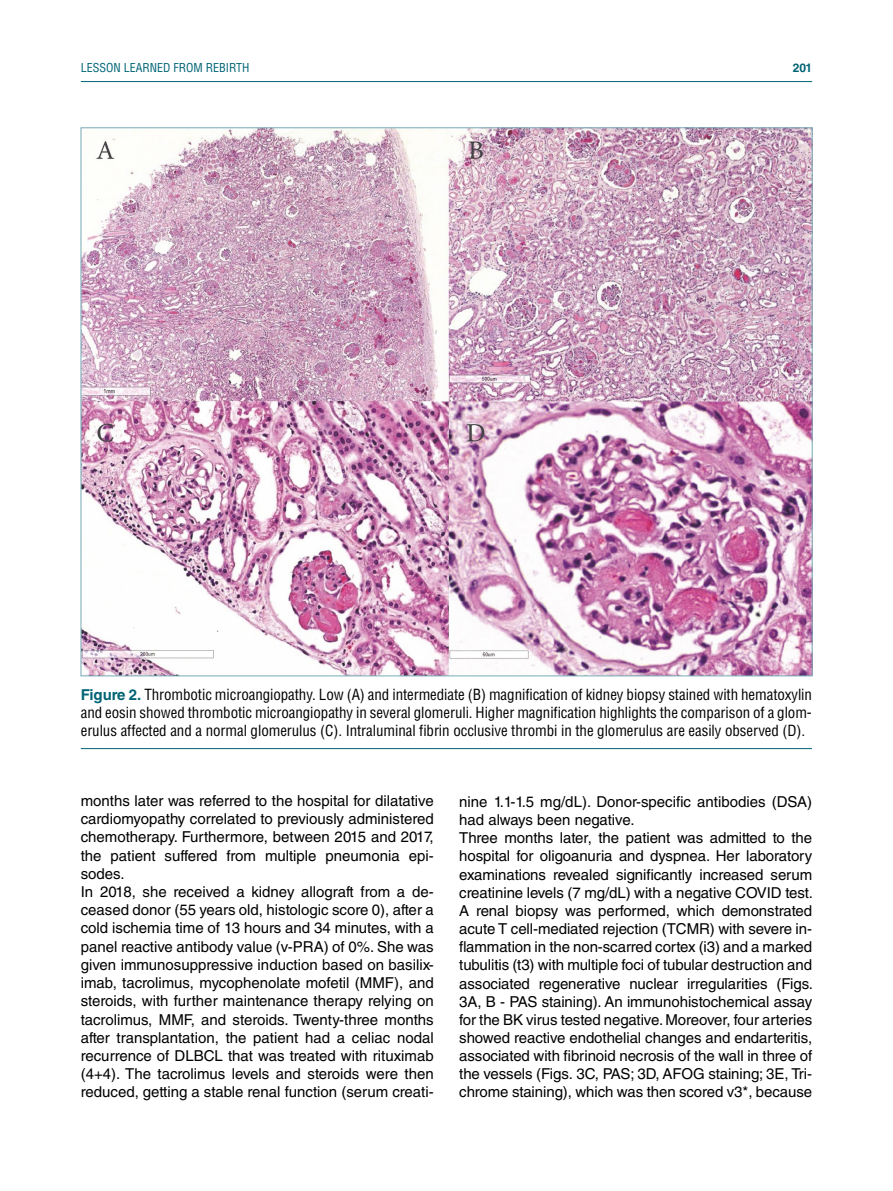
<style>
.page{position:relative;width:893px;height:1191px;background:#fff}
.page>*{position:absolute;margin:0;border:0;box-sizing:border-box;transform-origin:0 0}
.t1{font:15px/18.1px "Helvetica LT Std";letter-spacing:-.005em;color:#000}
.t2{font:condensed 15px/18px "Helvetica LT Std";letter-spacing:-.005em;color:#000;text-align:justify}
.t3{font:condensed 12px "Helvetica LT Std";color:#006475}
.t4{font:700 12px "Helvetica LT Std";color:#006475}
.s1{font-weight:700;font-stretch:normal;color:#006475}
</style>
<div class="page">
<hr style="left:81px;top:81px;width:731px;height:1px;background:#006475">
<img style="left:83px;top:130px;width:727px;height:544px">
<hr style="left:81px;top:748px;width:731px;height:1px;background:#006475">
<p class="t3" style="left:81px;top:61px;width:170px">LESSON LEARNED FROM REBIRTH</p>
<p class="t4" style="left:793px;top:61px;width:21px">201</p>
<p class="t2" style="left:81px;top:685px;width:733px"><span class="s1">Figure 2.</span> Thrombotic microangiopathy. Low (A) and intermediate (B) magnification of kidney biopsy stained with hematoxylin and eosin showed thrombotic microangiopathy in several glomeruli. Higher magnification highlights the comparison of a glom&shy;erulus affected and a normal glomerulus (C). Intraluminal fibrin occlusive thrombi in the glomerulus are easily observed (D).</p>
<p class="t1" style="left:81px;top:791px;width:354px">months later was referred to the hospital for dilatative cardiomyopathy correlated to previously administered chemotherapy. Furthermore, between 2015 and 2017, the patient suffered from multiple pneumonia epi&shy;sodes.<br>In 2018, she received a kidney allograft from a de&shy;ceased donor (55 years old, histologic score 0), after a cold ischemia time of 13 hours and 34 minutes, with a panel reactive antibody value (v-PRA) of 0%. She was given immunosuppressive induction based on basilix&shy;imab, tacrolimus, mycophenolate mofetil (MMF), and steroids, with further maintenance therapy relying on tacrolimus, MMF, and steroids. Twenty-three months after transplantation, the patient had a celiac nodal recurrence of DLBCL that was treated with rituximab (4+4). The tacrolimus levels and steroids were then reduced, getting a stable renal function (serum creati-</p>
<p class="t1" style="left:459px;top:792px;width:355px">nine 1.1-1.5 mg/dL). Donor-specific antibodies (DSA) had always been negative.<br>Three months later, the patient was admitted to the hospital for oligoanuria and dyspnea. Her laboratory examinations revealed significantly increased serum creatinine levels (7 mg/dL) with a negative COVID test.<br>A renal biopsy was performed, which demonstrated acute T cell-mediated rejection (TCMR) with severe in&shy;flammation in the non-scarred cortex (i3) and a marked tubulitis (t3) with multiple foci of tubular destruction and associated regenerative nuclear irregularities (Figs.<br>3A, B - PAS staining). An immunohistochemical assay for the BK virus tested negative. Moreover, four arteries showed reactive endothelial changes and endarteritis, associated with fibrinoid necrosis of the wall in three of the vessels (Figs. 3C, PAS; 3D, AFOG staining; 3E, Tri&shy;chrome staining), which was then scored v3*, because</p>
</div>
